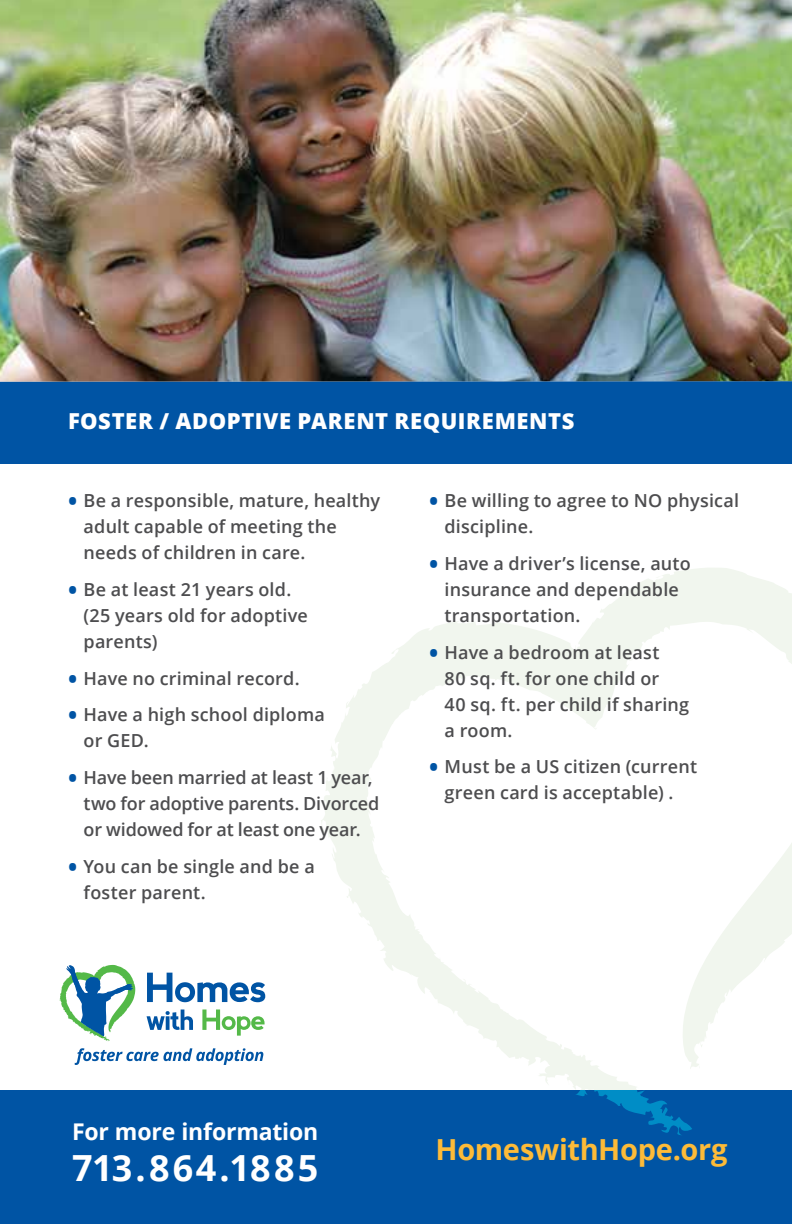
<style>
.page{position:relative;width:792px;height:1224px;background:#fff}
.page>*{position:absolute;margin:0;border:0;box-sizing:border-box;transform-origin:0 0}
.t1{font:700 36px "Open Sans";letter-spacing:.065em;color:#fff}
.t2{font:700 29px "Open Sans";letter-spacing:-.015em;color:#fdbb38}
.t3{font:700 23px "Open Sans";letter-spacing:-.01em;color:#fff}
.t4{font:800 22px "Open Sans";letter-spacing:.025em;color:#fff}
.t5{font:600 18px/26px "Open Sans";letter-spacing:.01em;color:#4d4d4f}
.t6{font:600 18px/26px "Open Sans";letter-spacing:-.01em;color:#4d4d4f}
.s1{font-size:28px;color:#0054a4}
</style>
<div class="page">
<div style="left:0;top:1090px;width:792px;height:134px;background:#0054a4"></div>
<svg style="left:321px;top:568px;width:471px;height:567px"></svg>
<div style="left:0;top:370px;width:792px;height:93px;background:#0054a4"></div>
<img style="left:0;top:0;width:792px;height:382px">
<svg style="left:147px;top:973px;width:118px;height:29px"></svg>
<svg style="left:147px;top:1010px;width:46px;height:20px"></svg>
<svg style="left:202px;top:1009px;width:63px;height:27px"></svg>
<svg style="left:60px;top:965px;width:75px;height:76px"></svg>
<svg style="left:75px;top:1048px;width:188px;height:17px"></svg>
<p class="t4" style="left:68px;top:404px;width:508px">FOSTER / ADOPTIVE PARENT REQUIREMENTS</p>
<p class="t5" style="left:84px;top:487px;width:298px;text-indent:-16px"><span class="s1">•</span> Be a responsible, mature, healthy adult capable of meeting the needs of children in care.</p>
<p class="t5" style="left:84px;top:576px;width:226px;text-indent:-16px"><span class="s1">•</span> Be at least 21 years old. (25 years old for adoptive parents)</p>
<p class="t5" style="left:68px;top:665px;width:234px"><span class="s1">•</span> Have no criminal record.</p>
<p class="t5" style="left:84px;top:702px;width:243px;text-indent:-16px"><span class="s1">•</span> Have a high school diploma or GED.</p>
<p class="t6" style="left:84px;top:764px;width:297px;text-indent:-16px"><span class="s1">•</span> Have been married at least 1 year, two for adoptive parents. Divorced or widowed for at least one year.</p>
<p class="t5" style="left:84px;top:853px;width:233px;text-indent:-16px"><span class="s1">•</span> You can be single and be a foster parent.</p>
<p class="t5" style="left:445px;top:487px;width:296px;text-indent:-16px"><span class="s1">•</span> Be willing to agree to NO physical discipline.</p>
<p class="t5" style="left:445px;top:550px;width:248px;text-indent:-16px"><span class="s1">•</span> Have a driver’s license, auto insurance and dependable transportation.</p>
<p class="t5" style="left:445px;top:639px;width:246px;text-indent:-16px"><span class="s1">•</span> Have a bedroom at least<br>80 sq. ft. for one child or<br>40 sq. ft. per child if sharing a room.</p>
<p class="t5" style="left:429px;top:754px;width:270px;text-align:center"><span class="s1">•</span> Must be a US citizen (current green card is acceptable) .</p>
<p class="t3" style="left:72px;top:1116px;width:248px">For more information</p>
<h1 class="t1" style="left:72px;top:1142px;width:248px">713.864.1885</h1>
<h2 class="t2" style="left:436px;top:1129px;width:293px">HomeswithHope.org</h2>
</div>
